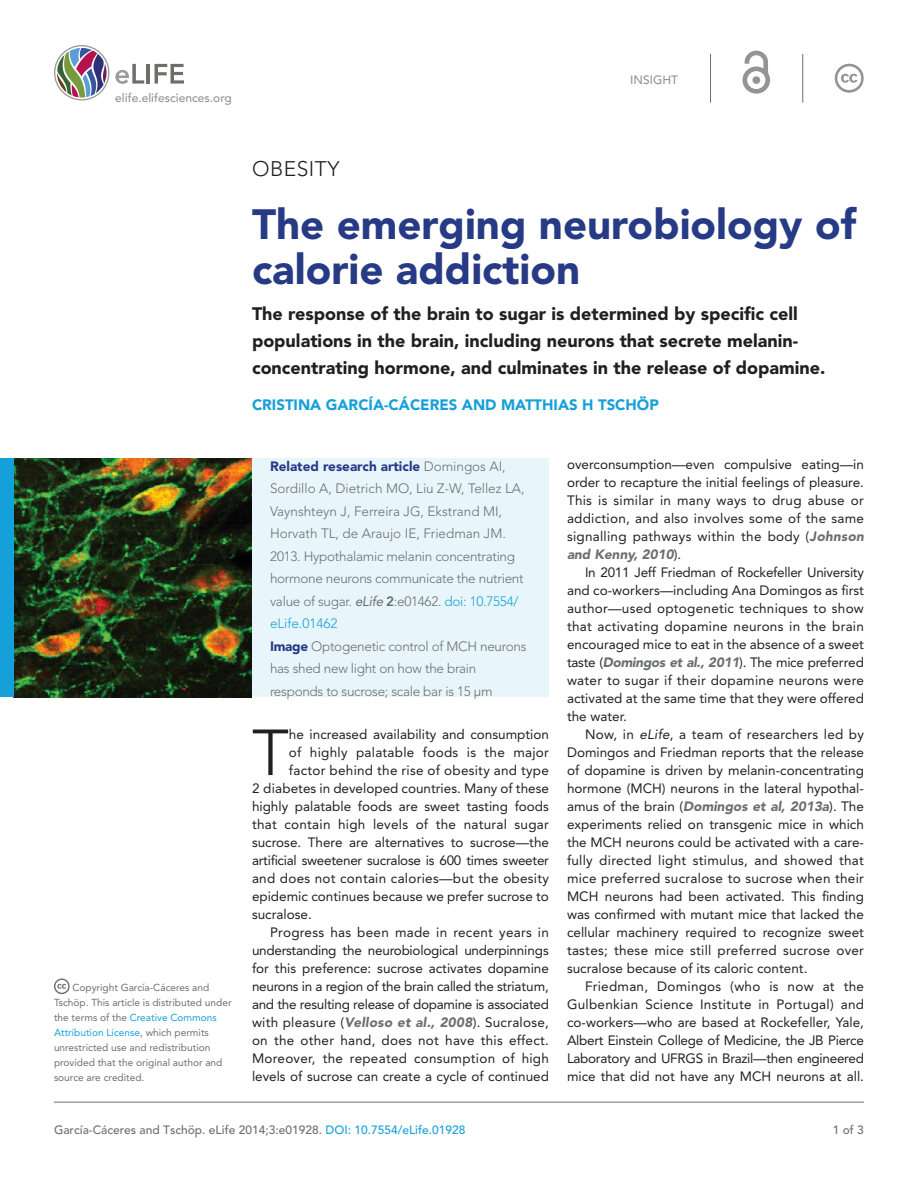
<style>
.page{position:relative;width:918px;height:1188px;background:#fff}
.page>*{position:absolute;margin:0;border:0;box-sizing:border-box;transform-origin:0 0}
.text_flush_dropcap{font:300 64.35px "Avenir";color:#231f20}
.article-title{font:900 42px/45px "Avenir";color:#263a85}
.subject_below{font:300 21px "Avenir";letter-spacing:.025em;color:#231f20}
.abs_p{font:900 18px/27px "Avenir";color:#231f20}
.authors{font:900 15px "Avenir";color:#16a0da}
.text{font:13.5px/18px "Avenir";color:#231f20;text-align:justify}
.box_text_flush{font:300 13.5px/22.5px "Avenir";letter-spacing:-.02em;color:#6d6e70}
.text_flush_dropcap-2{font:13.5px "Avenir";color:#231f20}
.text_flush_dropcap-3{font:13.5px "Avenir";letter-spacing:.02em;color:#231f20}
.box_text{font:300 13.5px/22.5px "Avenir";letter-spacing:-.02em;color:#6d6e70}
.text_flush_dropcap-4{font:13.5px "Avenir";letter-spacing:-.02em;color:#231f20}
.t1{font:500 12px "Avenir LT Std";color:#6d6e70}
.subject{font:500 12px "Avenir LT Std";color:#929497}
.copyright{font:10.2px/15px "Avenir";color:#6d6e70}
.s1{color:#16a0da}
.s2{font-weight:900;color:#263a85}
.s3{font-weight:400;font-style:italic}
.s4{font-weight:800}
.s5{font-weight:900;font-style:italic;color:#6d6e70}
.s6{font-style:italic}
</style>
<div class="page">
<svg style="left:115px;top:64px;width:29px;height:20px"></svg>
<hr style="left:147px;top:64px;width:3px;height:20px;background:#6e6e6d">
<svg style="left:155px;top:64px;width:29px;height:20px"></svg>
<svg style="left:54px;top:45px;width:55px;height:55px"></svg>
<hr style="left:710px;top:54px;width:1px;height:49px;background:#6d6e70">
<hr style="left:802px;top:54px;width:1px;height:49px;background:#6d6e70">
<svg style="left:742px;top:51px;width:28px;height:43px"></svg>
<svg style="left:835px;top:64px;width:29px;height:29px"></svg>
<hr style="left:54px;top:1102px;width:810px;height:1px;background:#6d6e70">
<svg style="left:54px;top:979px;width:16px;height:15px"></svg>
<div style="left:252px;top:458px;width:297px;height:239px;background:#e8f6fb"></div>
<img style="left:13px;top:458px;width:239px;height:239px">
<div style="left:0;top:458px;width:13px;height:239px;background:#16a0da"></div>
<p class="subject" style="left:115px;top:91px;width:118px">elife.elifesciences.org</p>
<p class="subject" style="left:630px;top:73px;width:50px">INSIGHT</p>
<p class="copyright" style="left:54px;top:980px;width:179px;text-indent:18px">Copyright García-Cáceres and Tschöp. This article is distributed under the terms of the <span class="s1">Creative Commons Attribution License</span>, which permits unrestricted use and redistribution provided that the original author and source are credited.</p>
<p class="subject_below" style="left:252px;top:157px;width:89px">OBESITY</p>
<p class="article-title" style="left:252px;top:202px;width:606px">The emerging neurobiology of calorie addiction</p>
<p class="abs_p" style="left:252px;top:300px;width:575px">The response of the brain to sugar is determined by specific cell populations in the brain, including neurons that secrete melanin&shy;concentrating hormone, and culminates in the release of dopamine.</p>
<p class="authors" style="left:252px;top:396px;width:408px">CRISTINA GARCÍA-CÁCERES AND MATTHIAS H TSCHÖP</p>
<p class="box_text_flush" style="left:270px;top:455px;width:256px"><span class="s2">Related research article</span> Domingos AI, Sordillo A, Dietrich MO, Liu Z-W, Tellez LA, Vaynshteyn J, Ferreira JG, Ekstrand MI, Horvath TL, de Araujo IE, Friedman JM.<br>2013. Hypothalamic melanin concentrating hormone neurons communicate the nutrient value of sugar. <span class="s3">eLife</span> <span class="s4">2</span>:e01462. <span class="s1">doi: 10.7554/ eLife.01462</span></p>
<p class="box_text" style="left:270px;top:635px;width:258px"><span class="s2">Image</span> Optogenetic control of MCH neurons has shed new light on how the brain responds to sucrose; scale bar is 15 µm</p>
<p class="text_flush_dropcap" style="left:252px;top:715px;width:38px">T</p>
<p class="text_flush_dropcap-2" style="left:289px;top:727px;width:262px">he increased availability and consumption</p>
<p class="text_flush_dropcap-3" style="left:289px;top:745px;width:262px">of highly palatable foods is the major</p>
<p class="text_flush_dropcap-3" style="left:289px;top:763px;width:262px">factor behind the rise of obesity and type</p>
<p class="text_flush_dropcap-2" style="left:252px;top:781px;width:299px">2 diabetes in developed countries. Many of these</p>
<p class="text_flush_dropcap-2" style="left:252px;top:799px;width:298px">highly palatable foods are sweet tasting foods</p>
<p class="text_flush_dropcap-3" style="left:252px;top:817px;width:298px">that contain high levels of the natural sugar</p>
<p class="text_flush_dropcap-2" style="left:252px;top:835px;width:299px">sucrose. There are alternatives to sucrose—the</p>
<p class="text_flush_dropcap-4" style="left:252px;top:853px;width:299px">artificial sweetener sucralose is 600 times sweeter</p>
<p class="text_flush_dropcap-3" style="left:252px;top:871px;width:299px">and does not contain calories—but the obesity</p>
<p class="text_flush_dropcap-2" style="left:252px;top:889px;width:299px">epidemic continues because we prefer sucrose to</p>
<p class="text_flush_dropcap-2" style="left:252px;top:907px;width:61px">sucralose.</p>
<p class="text" style="left:252px;top:923px;width:299px;text-indent:18px">Progress has been made in recent years in understanding the neurobiological underpinnings for this preference: sucrose activates dopamine neurons in a region of the brain called the striatum, and the resulting release of dopamine is associated with pleasure (<span class="s5">Velloso et al., 2008</span>). Sucralose, on the other hand, does not have this effect.<br>Moreover, the repeated consumption of high levels of sucrose can create a cycle of continued</p>
<p class="text" style="left:567px;top:455px;width:299px">overconsumption—even compulsive eating—in order to recapture the initial feelings of pleasure.<br>This is similar in many ways to drug abuse or addiction, and also involves some of the same signalling pathways within the body (<span class="s5">Johnson and Kenny, 2010</span>).</p>
<p class="text" style="left:567px;top:563px;width:299px;text-indent:18px">In 2011 Jeff Friedman of Rockefeller University and co-workers—including Ana Domingos as first author—used optogenetic techniques to show that activating dopamine neurons in the brain encouraged mice to eat in the absence of a sweet taste (<span class="s5">Domingos et al., 2011</span>). The mice preferred water to sugar if their dopamine neurons were activated at the same time that they were offered the water.</p>
<p class="text" style="left:567px;top:725px;width:299px;text-indent:18px">Now, in <span class="s6">eLife</span>, a team of researchers led by Domingos and Friedman reports that the release of dopamine is driven by melanin-concentrating hormone (MCH) neurons in the lateral hypothal&shy;amus of the brain (<span class="s5">Domingos et al, 2013a</span>). The experiments relied on transgenic mice in which the MCH neurons could be activated with a care&shy;fully directed light stimulus, and showed that mice preferred sucralose to sucrose when their MCH neurons had been activated. This finding was confirmed with mutant mice that lacked the cellular machinery required to recognize sweet tastes; these mice still preferred sucrose over sucralose because of its caloric content.</p>
<p class="text" style="left:567px;top:977px;width:299px;text-indent:18px">Friedman, Domingos (who is now at the Gulbenkian Science Institute in Portugal) and co-workers—who are based at Rockefeller, Yale, Albert Einstein College of Medicine, the JB Pierce Laboratory and UFRGS in Brazil—then engineered mice that did not have any MCH neurons at all.</p>
<p class="t1" style="left:54px;top:1123px;width:413px">García-Cáceres and Tschöp. eLife 2014;3:e01928. <span class="s1">DOI: 10.7554/eLife.01928</span></p>
<p class="t1" style="left:833px;top:1123px;width:33px">1 of 3</p>
</div>
